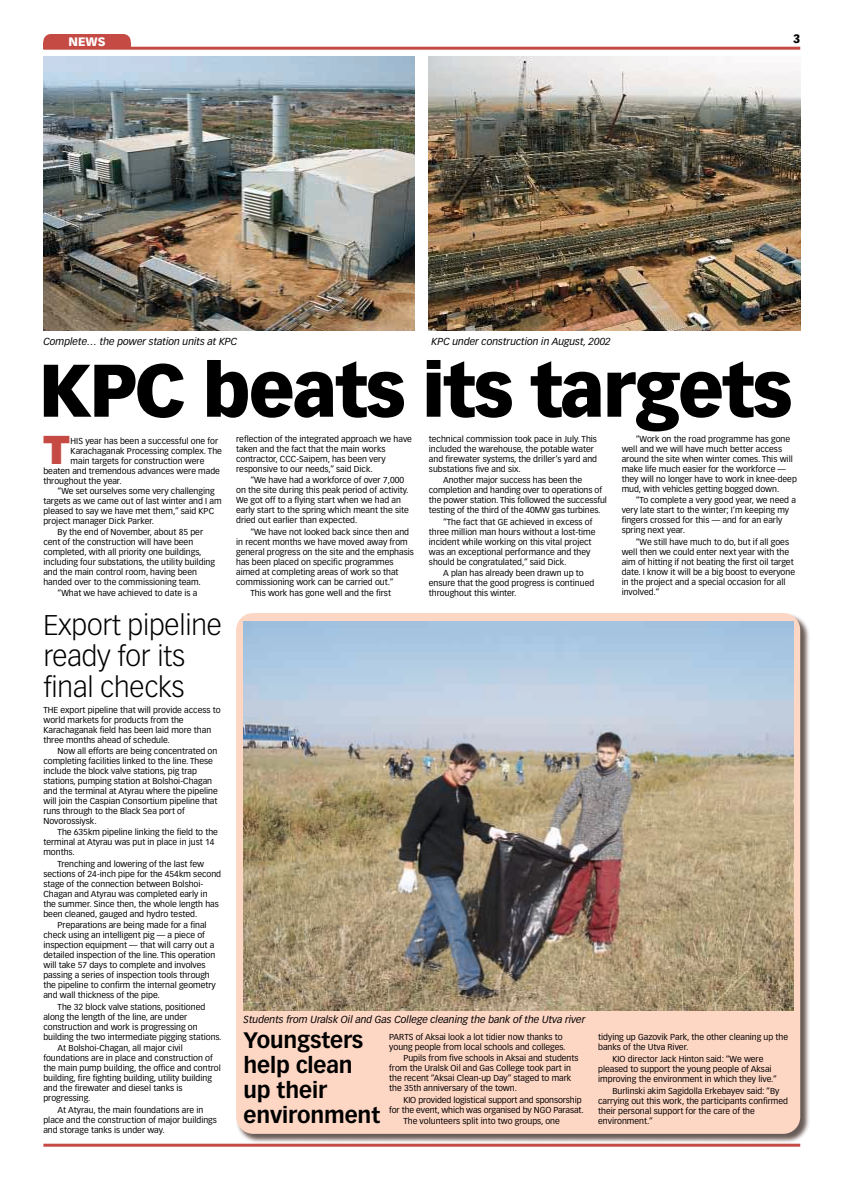
<style>
.page{position:relative;width:841px;height:1190px;background:#fff}
.page>*{position:absolute;margin:0;border:0;box-sizing:border-box;transform-origin:0 0}
.t1{font:900 73px "Vectora LH";letter-spacing:-.03em;color:#000}
.t2{font:900 39.1px "Helvetica";color:#c54a43}
.t3{font:300 28px/31px "Vectora LH";letter-spacing:-.005em;color:#000}
.t4{font:700 22px/25px "Vectora LH";letter-spacing:-.005em;color:#000}
.t5{font:900 12px "Vectora LH";color:#fff}
.t6{font:900 12px "Vectora LH";color:#000}
.t7{font:italic 10px "Vectora LH";color:#000}
.t8{font:8.5px/10px "Vectora LH";color:#000}
</style>
<div class="page">
<img style="left:235px;top:613px;width:574px;height:531px">
<hr style="left:43px;top:47px;width:757px;height:3px;background:#c54a43">
<hr style="left:43px;top:1144px;width:757px;height:3px;background:#c54a43">
<div style="left:43px;top:42px;width:88px;height:7px;background:#c54a43"></div>
<div style="left:43px;top:34px;width:88px;height:15px;background:#c54a43;border-radius:7px"></div>
<div style="left:236px;top:613px;width:564px;height:521px;background:#fed6c4;border-radius:17px"></div>
<img style="left:429px;top:57px;width:371px;height:274px">
<img style="left:244px;top:622px;width:549px;height:388px">
<img style="left:43px;top:57px;width:372px;height:274px">
<h3 class="t5" style="left:69px;top:37px;width:39px">NEWS</h3>
<h3 class="t6" style="left:793px;top:34px;width:9px">3</h3>
<p class="t7" style="left:43px;top:337px;width:195px">Complete… the power station units at KPC</p>
<p class="t7" style="left:432px;top:337px;width:181px">KPC under construction in August, 2002</p>
<h1 class="t1" style="left:39px;top:360px;width:755px">KPC beats its targets</h1>
<h2 class="t2" style="left:42px;top:435px;width:30px">T</h2>
<p class="t8" style="left:71px;top:436px;width:149px">HIS year has been a successful one for</p>
<p class="t8" style="left:71px;top:446px;width:153px">Karachaganak Processing complex. The</p>
<p class="t8" style="left:71px;top:456px;width:135px">main targets for construction were</p>
<p class="t8" style="left:43px;top:466px;width:178px">beaten and tremendous advances were made</p>
<p class="t8" style="left:43px;top:476px;width:80px">throughout the year.</p>
<p class="t8" style="left:58px;top:486px;width:158px">“We set ourselves some very challenging</p>
<p class="t8" style="left:43px;top:496px;width:180px">targets as we came out of last winter and I am</p>
<p class="t8" style="left:43px;top:506px;width:172px">pleased to say we have met them,” said KPC</p>
<p class="t8" style="left:43px;top:516px;width:112px">project manager Dick Parker.</p>
<p class="t8" style="left:43px;top:528px;width:173px;text-indent:14px">By the end of November, about 85 per cent of the construction will have been completed, with all priority one buildings, including four substations, the utility building and the main control room, having been handed over to the commissioning team.</p>
<p class="t8" style="left:58px;top:589px;width:141px">“What we have achieved to date is a</p>
<h3 class="t3" style="left:43px;top:611px;width:180px">Export pipeline ready for its final checks</h3>
<p class="t8" style="left:43px;top:705px;width:179px">THE export pipeline that will provide access to world markets for products from the Karachaganak field has been laid more than three months ahead of schedule.</p>
<p class="t8" style="left:43px;top:747px;width:176px;text-indent:14px">Now all efforts are being concentrated on completing facilities linked to the line. These include the block valve stations, pig trap stations, pumping station at Bolshoi-Chagan and the terminal at Atyrau where the pipeline will join the Caspian Consortium pipeline that runs through to the Black Sea port of Novorossiysk.</p>
<p class="t8" style="left:43px;top:828px;width:176px;text-indent:14px">The 635km pipeline linking the field to the terminal at Atyrau was put in place in just 14 months.</p>
<p class="t8" style="left:43px;top:859px;width:179px;text-indent:14px">Trenching and lowering of the last few sections of 24-inch pipe for the 454km second stage of the connection between Bolshoi-Chagan and Atyrau was completed early in the summer. Since then, the whole length has been cleaned, gauged and hydro tested.</p>
<p class="t8" style="left:43px;top:921px;width:174px;text-indent:14px">Preparations are being made for a final check using an intelligent pig — a piece of inspection equipment — that will carry out a detailed inspection of the line. This operation will take 57 days to complete and involves passing a series of inspection tools through the pipeline to confirm the internal geometry and wall thickness of the pipe.</p>
<p class="t8" style="left:43px;top:1002px;width:180px;text-indent:14px">The 32 block valve stations, positioned along the length of the line, are under construction and work is progressing on building the two intermediate pigging stations.</p>
<p class="t8" style="left:43px;top:1044px;width:179px;text-indent:14px">At Bolshoi-Chagan, all major civil foundations are in place and construction of the main pump building, the office and control building, fire fighting building, utility building and the firewater and diesel tanks is progressing.</p>
<p class="t8" style="left:43px;top:1105px;width:175px;text-indent:14px">At Atyrau, the main foundations are in place and the construction of major buildings and storage tanks is under way.</p>
<p class="t8" style="left:236px;top:435px;width:177px">reflection of the integrated approach we have taken and the fact that the main works contractor, CCC-Saipem, has been very responsive to our needs,” said Dick.</p>
<p class="t8" style="left:236px;top:476px;width:174px;text-indent:14px">“We have had a workforce of over 7,000 on the site during this peak period of activity.<br>We got off to a flying start when we had an early start to the spring which meant the site dried out earlier than expected.</p>
<p class="t8" style="left:236px;top:527px;width:179px;text-indent:14px">“We have not looked back since then and in recent months we have moved away from general progress on the site and the emphasis has been placed on specific programmes aimed at completing areas of work so that commissioning work can be carried out.”</p>
<p class="t8" style="left:250px;top:589px;width:142px">This work has gone well and the first</p>
<p class="t8" style="left:429px;top:435px;width:170px">technical commission took pace in July. This included the warehouse, the potable water and firewater systems, the driller’s yard and substations five and six.</p>
<p class="t8" style="left:429px;top:476px;width:180px;text-indent:14px">Another major success has been the completion and handing over to operations of the power station. This followed the successful testing of the third of the 40MW gas turbines.</p>
<p class="t8" style="left:429px;top:517px;width:168px;text-indent:14px">“The fact that GE achieved in excess of three million man hours without a lost-time incident while working on this vital project was an exceptional performance and they should be congratulated,” said Dick.</p>
<p class="t8" style="left:429px;top:569px;width:167px;text-indent:14px">A plan has already been drawn up to ensure that the good progress is continued throughout this winter.</p>
<p class="t8" style="left:622px;top:435px;width:177px;text-indent:14px">“Work on the road programme has gone well and we will have much better access around the site when winter comes. This will make life much easier for the workforce — they will no longer have to work in knee-deep mud, with vehicles getting bogged down.</p>
<p class="t8" style="left:622px;top:496px;width:176px;text-indent:14px">“To complete a very good year, we need a very late start to the winter; I’m keeping my fingers crossed for this — and for an early spring next year.</p>
<p class="t8" style="left:622px;top:537px;width:175px;text-indent:14px">“We still have much to do, but if all goes well then we could enter next year with the aim of hitting if not beating the first oil target date. I know it will be a big boost to everyone in the project and a special occasion for all involved.”</p>
<p class="t7" style="left:244px;top:1015px;width:344px">Students from Uralsk Oil and Gas College cleaning the bank of the Utva river</p>
<h3 class="t4" style="left:244px;top:1029px;width:138px">Youngsters help clean up their environment</h3>
<p class="t8" style="left:389px;top:1032px;width:178px">PARTS of Aksai look a lot tidier now thanks to young people from local schools and colleges.</p>
<p class="t8" style="left:389px;top:1054px;width:191px;text-indent:14px">Pupils from five schools in Aksai and students from the Uralsk Oil and Gas College took part in the recent “Aksai Clean-up Day” staged to mark the 35th anniversary of the town.</p>
<p class="t8" style="left:389px;top:1095px;width:196px;text-align:right">KIO provided logistical support and sponsorship<br>for the event, which was organised by NGO Parasat.</p>
<p class="t8" style="left:403px;top:1116px;width:158px">The volunteers split into two groups, one</p>
<p class="t8" style="left:598px;top:1032px;width:192px">tidying up Gazovik Park, the other cleaning up the banks of the Utva River.</p>
<p class="t8" style="left:598px;top:1054px;width:180px;text-indent:14px">KIO director Jack Hinton said: “We were pleased to support the young people of Aksai improving the environment in which they live.”</p>
<p class="t8" style="left:598px;top:1086px;width:191px;text-indent:14px">Burlinski akim Sagidolla Erkebayev said: “By carrying out this work, the participants confirmed their personal support for the care of the environment.”</p>
</div>
